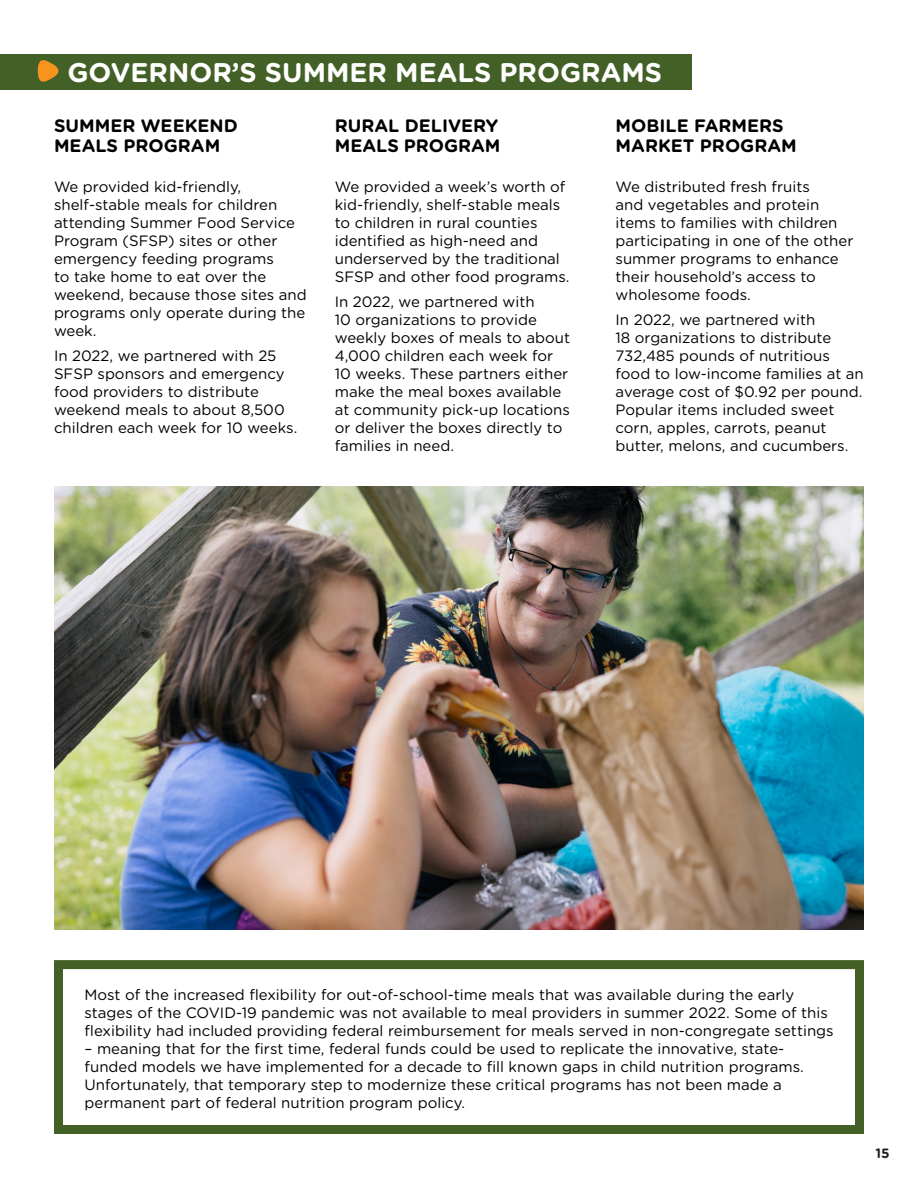
<style>
.page{position:relative;width:918px;height:1188px;background:#fff}
.page>*{position:absolute;margin:0;border:0;box-sizing:border-box;transform-origin:0 0}
.large_subheader_-_wh{font:700 27px "Gotham Rounded";color:#fff}
.small_subheader_-_bl{font:700 18px/19.5px "Gotham Rounded";color:#000}
.small_paragraph_-_bl{font:15px/18px "Gotham Rounded";color:#000}
.t1{font:700 13.5px "Gotham Rounded";color:#231f20}
</style>
<div class="page">
<div style="left:0;top:54px;width:691px;height:35px;background:#436026"></div>
<svg style="left:38px;top:60px;width:21px;height:22px"></svg>
<img style="left:54px;top:486px;width:810px;height:444px">
<div style="left:54px;top:960px;width:810px;height:174px;border:9px solid #436026"></div>
<p class="large_subheader_-_wh" style="left:67px;top:52px;width:596px">GOVERNOR’S SUMMER MEALS PROGRAMS</p>
<p class="small_subheader_-_bl" style="left:54px;top:115px;width:185px">SUMMER WEEKEND<br>MEALS PROGRAM</p>
<p class="small_subheader_-_bl" style="left:335px;top:115px;width:167px">RURAL DELIVERY<br>MEALS PROGRAM</p>
<p class="small_subheader_-_bl" style="left:616px;top:115px;width:183px">MOBILE FARMERS<br>MARKET PROGRAM</p>
<p class="small_paragraph_-_bl" style="left:335px;top:177px;width:236px">We provided a week’s worth of kid-friendly, shelf-stable meals to children in rural counties identified as high-need and underserved by the traditional<br>SFSP and other food programs.</p>
<p class="small_paragraph_-_bl" style="left:335px;top:292px;width:237px">In 2022, we partnered with<br>10 organizations to provide weekly boxes of meals to about<br>4,000 children each week for<br>10 weeks. These partners either make the meal boxes available at community pick-up locations or deliver the boxes directly to families in need.</p>
<p class="small_paragraph_-_bl" style="left:54px;top:177px;width:254px">We provided kid-friendly, shelf-stable meals for children attending Summer Food Service<br>Program (SFSP) sites or other emergency feeding programs<br>to take home to eat over the weekend, because those sites and programs only operate during the week.</p>
<p class="small_paragraph_-_bl" style="left:54px;top:346px;width:245px">In 2022, we partnered with 25<br>SFSP sponsors and emergency food providers to distribute weekend meals to about 8,500 children each week for 10 weeks.</p>
<p class="small_paragraph_-_bl" style="left:616px;top:177px;width:239px">We distributed fresh fruits<br>and vegetables and protein items to families with children participating in one of the other summer programs to enhance their household’s access to wholesome foods.</p>
<p class="small_paragraph_-_bl" style="left:616px;top:310px;width:250px">In 2022, we partnered with<br>18 organizations to distribute<br>732,485 pounds of nutritious food to low-income families at an average cost of $0.92 per pound.<br>Popular items included sweet corn, apples, carrots, peanut butter, melons, and cucumbers.</p>
<p class="small_paragraph_-_bl" style="left:85px;top:985px;width:751px">Most of the increased flexibility for out-of-school-time meals that was available during the early stages of the COVID-19 pandemic was not available to meal providers in summer 2022. Some of this flexibility had included providing federal reimbursement for meals served in non-congregate settings</p>
<p class="small_paragraph_-_bl" style="left:85px;top:1039px;width:721px">– meaning that for the first time, federal funds could be used to replicate the innovative, state&shy;funded models we have implemented for a decade to fill known gaps in child nutrition programs.<br>Unfortunately, that temporary step to modernize these critical programs has not been made a permanent part of federal nutrition program policy.</p>
<p class="t1" style="left:875px;top:1144px;width:16px">15</p>
</div>
